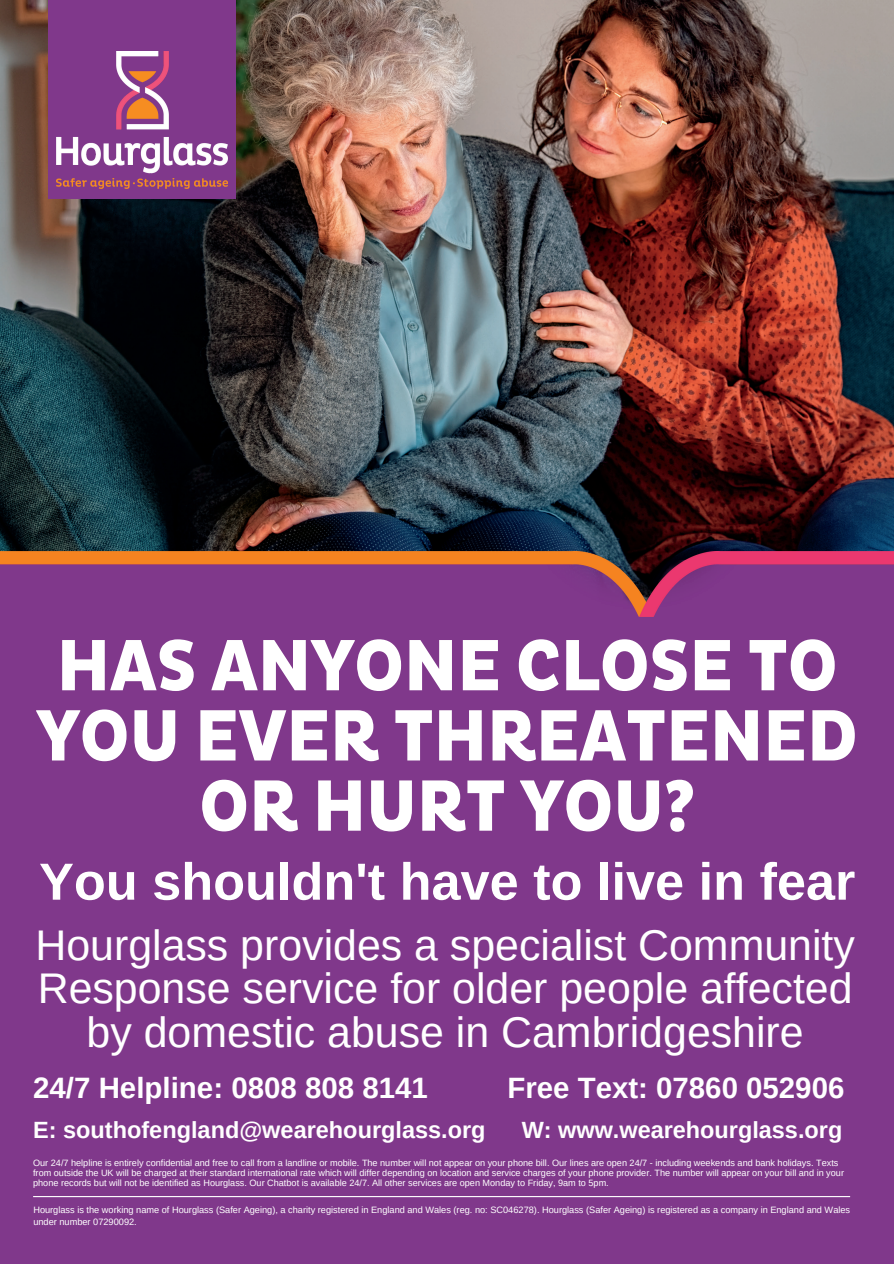
<style>
.page{position:relative;width:894px;height:1264px;background:#fff}
.page>*{position:absolute;margin:0;border:0;box-sizing:border-box;transform-origin:0 0}
.t1{font:800 73.95px/70.2px "Pluto Cond";letter-spacing:-.015em;color:#fff;text-align:center}
.t2{font:700 52.2px "Arimo";color:#fff}
.t3{font:42.9px/43.3px "Arimo";color:#fff;text-align:center}
.t4{font:700 29.4px "Arimo";color:#fff}
.t5{font:700 23.55px "Arimo";color:#fff}
.t6{font:700 23.4px "Arimo";color:#fff}
.t7{font:9.15px/9.9px "Arimo";color:#fff}
</style>
<div class="page">
<img style="left:0;top:0;width:893px;height:551px">
<div style="left:0;top:616px;width:893px;height:647px;background:#80388b"></div>
<img style="left:0;top:551px;width:893px;height:65px">
<div style="left:49px;top:0;width:187px;height:199px;background:#80388b"></div>
<img style="left:56px;top:51px;width:171px;height:138px">
<hr style="left:33px;top:1195px;width:816px;height:2px;background:#fff">
<h1 class="t1" style="left:36px;top:633px;width:823px">HAS ANYONE CLOSE TO<br>YOU EVER THREATENED<br>OR HURT YOU?</h1>
<h2 class="t2" style="left:39px;top:852px;width:817px">You shouldn't have to live in fear</h2>
<h3 class="t3" style="left:35px;top:923px;width:820px">Hourglass provides a specialist Community<br>Response service for older people affected by domestic abuse in Cambridgeshire</h3>
<h3 class="t4" style="left:33px;top:1071px;width:396px">24/7 Helpline: 0808 808 8141</h3>
<h3 class="t4" style="left:507px;top:1071px;width:338px">Free Text: 07860 052906</h3>
<h3 class="t5" style="left:33px;top:1116px;width:454px">E: southofengland@wearehourglass.org</h3>
<h3 class="t6" style="left:521px;top:1116px;width:322px">W: www.wearehourglass.org</h3>
<p class="t7" style="left:33px;top:1157px;width:812px">Our 24/7 helpline is entirely confidential and free to call from a landline or mobile. The number will not appear on your phone bill. Our lines are open 24/7 - including weekends and bank holidays. Texts from outside the UK will be charged at their standard international rate which will differ depending on location and service charges of your phone provider. The number will appear on your bill and in your phone records but will not be identified as Hourglass. Our Chatbot is available 24/7. All other services are open Monday to Friday, 9am to 5pm.</p>
<p class="t7" style="left:33px;top:1203px;width:818px;line-height:12.3px">Hourglass is the working name of Hourglass (Safer Ageing), a charity registered in England and Wales (reg. no: SC046278). Hourglass (Safer Ageing) is registered as a company in England and Wales under number 07290092.</p>
</div>
